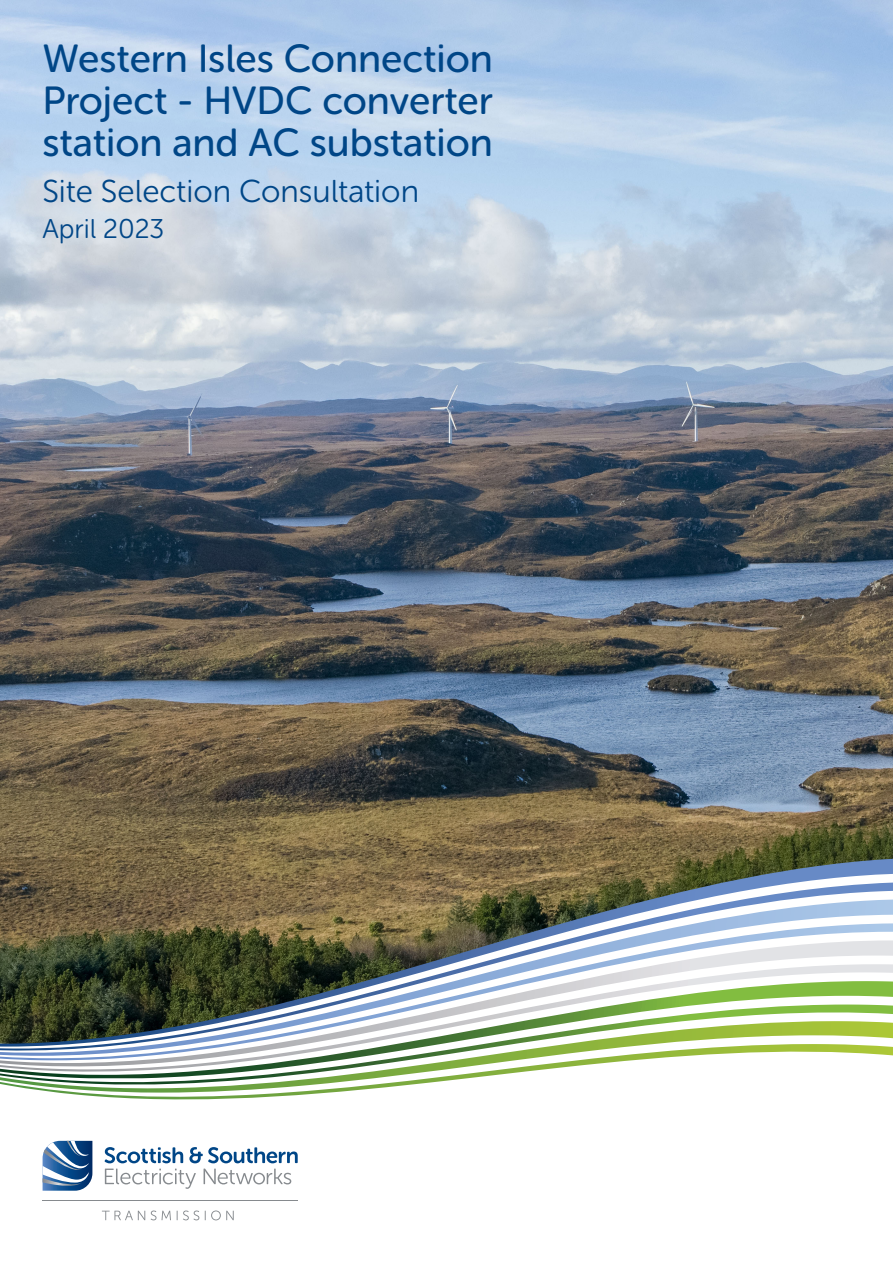
<style>
.page{position:relative;width:893px;height:1263px;background:#fff}
.page>*{position:absolute;margin:0;border:0;box-sizing:border-box;transform-origin:0 0}
.Heading{font:39px/42px "Museo Sans Rounded 500";color:#004687;text-align:justify}
.t1{font:31.5px "Museo Sans Rounded 300";color:#004687}
.t2{font:27px "Museo Sans Rounded 300";color:#004687}
</style>
<div class="page">
<img style="left:0;top:0;width:893px;height:859px">
<svg style="left:0;top:859px;width:893px;height:23px;background:#776d51"></svg>
<svg style="left:0;top:882px;width:893px;height:17px;background:#7f7865"></svg>
<svg style="left:0;top:899px;width:893px;height:24px;background:#868375"></svg>
<svg style="left:0;top:923px;width:893px;height:17px"></svg>
<svg style="left:0;top:940px;width:893px;height:24px"></svg>
<svg style="left:0;top:964px;width:893px;height:17px"></svg>
<svg style="left:0;top:981px;width:893px;height:23px"></svg>
<svg style="left:0;top:1004px;width:893px;height:35px"></svg>
<svg style="left:0;top:1021px;width:835px;height:23px"></svg>
<svg style="left:0;top:1044px;width:893px;height:56px"></svg>
<svg style="left:43px;top:1141px;width:49px;height:50px"></svg>
<svg style="left:104px;top:1147px;width:194px;height:42px"></svg>
<hr style="left:43px;top:1200px;width:255px;height:1px;background:#868a8e">
<svg style="left:102px;top:1211px;width:43px;height:9px"></svg>
<svg style="left:151px;top:1210px;width:20px;height:10px"></svg>
<svg style="left:177px;top:1210px;width:22px;height:10px"></svg>
<svg style="left:205px;top:1210px;width:29px;height:10px"></svg>
<p class="Heading" style="left:43px;top:38px;width:452px">Western Isles Connection Project - HVDC converter station and AC substation</p>
<p class="t1" style="left:43px;top:174px;width:378px">Site Selection Consultation</p>
<p class="t2" style="left:43px;top:214px;width:124px">April 2023</p>
</div>
